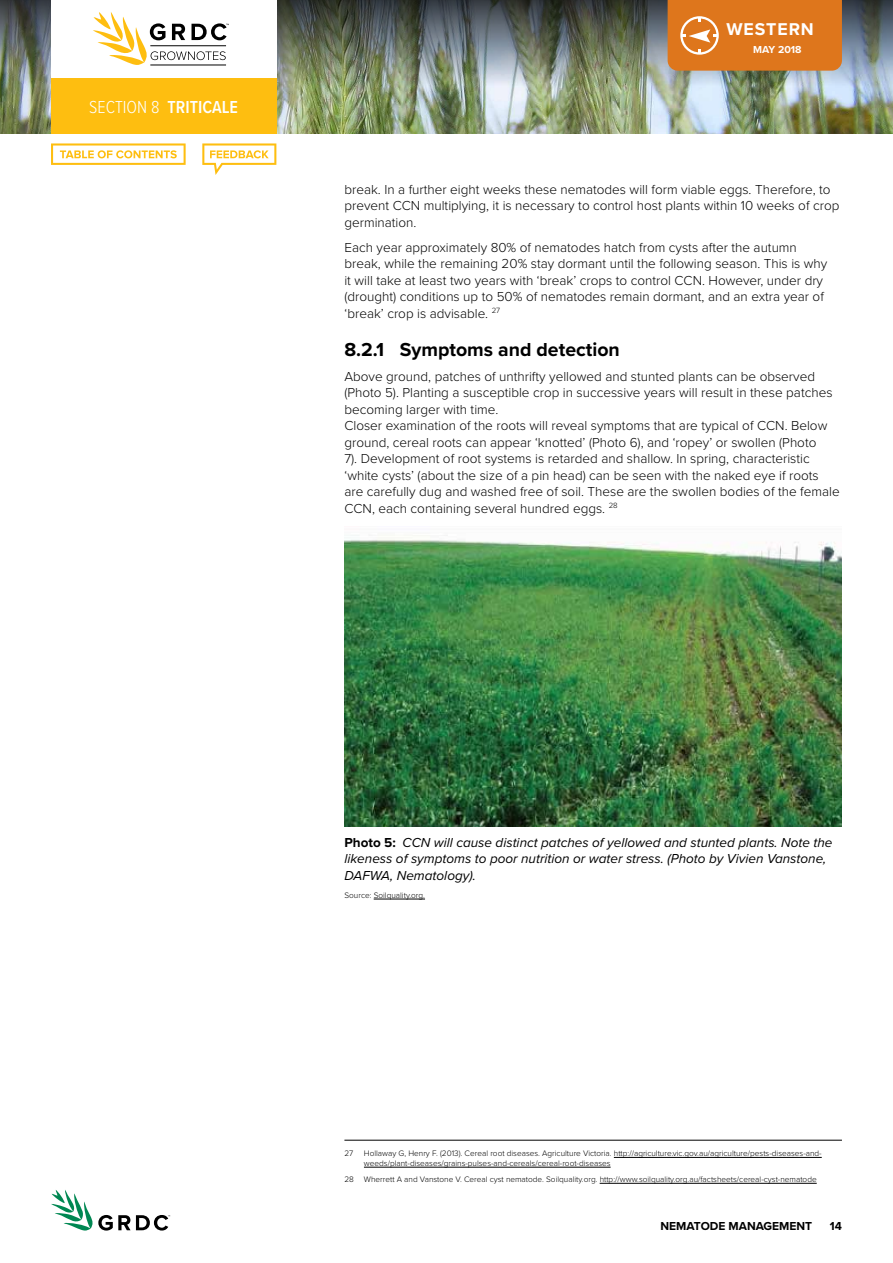
<style>
.page{position:relative;width:893px;height:1263px;background:#fff}
.page>*{position:absolute;margin:0;border:0;box-sizing:border-box;transform-origin:0 0}
.t1{font:700 19.5px "Proxima Nova";color:#000}
.t2{font:600 18px "Proxima Nova Cond";color:#fff}
.t3{font:700 17.7px "Proxima Nova";letter-spacing:.05em;color:#fff}
.t4{font:300 13.5px/16.5px "Proxima Nova";color:#000}
.t5{font:italic 13.5px/16.5px "Proxima Nova";color:#000}
.t6{font:700 12px "Proxima Nova";color:#000}
.t7{font:700 10.5px "Proxima Nova";color:#fff}
.t8{font:300 8.25px/9.8px "Proxima Nova";color:#000}
.s1{font-weight:300}
.s2{font-weight:700;font-style:normal}
</style>
<div class="page">
<img style="left:0;top:117px;width:893px;height:16px">
<img style="left:0;top:0;width:893px;height:117px">
<svg style="left:51px;top:1190px;width:119px;height:41px"></svg>
<div style="left:51px;top:0;width:225px;height:81px;background:#fff"></div>
<div style="left:51px;top:78px;width:225px;height:55px;background:#febe10"></div>
<div style="left:668px;top:0;width:174px;height:71px;background:#de761c"></div>
<hr style="left:150px;top:65px;width:76px;height:1px;background:#000">
<svg style="left:93px;top:12px;width:136px;height:53px"></svg>
<hr style="left:374px;top:899px;width:51px;height:1px;background:#000">
<img style="left:344px;top:535px;width:498px;height:292px">
<hr style="left:344px;top:1140px;width:498px;height:1px;background:#000">
<hr style="left:614px;top:1157px;width:208px;height:1px;background:#000">
<hr style="left:364px;top:1167px;width:247px;height:1px;background:#000">
<hr style="left:600px;top:1183px;width:217px;height:1px;background:#000">
<svg style="left:51px;top:143px;width:135px;height:22px"></svg>
<svg style="left:202px;top:143px;width:74px;height:32px"></svg>
<h2 class="t2" style="left:89px;top:94px;width:96px"><span class="s1">SECTION 8</span> TRITICALE</h2>
<h3 class="t3" style="left:726px;top:19px;width:89px">WESTERN</h3>
<p class="t7" style="left:753px;top:41px;width:50px">MAY 2018</p>
<p class="t4" style="left:344px;top:180px;width:496px">break. In a further eight weeks these nematodes will form viable eggs. Therefore, to prevent CCN multiplying, it is necessary to control host plants within 10 weeks of crop germination.</p>
<p class="t4" style="left:344px;top:238px;width:484px">Each year approximately 80% of nematodes hatch from cysts after the autumn break, while the remaining 20% stay dormant until the following season. This is why it will take at least two years with ‘break’ crops to control CCN. However, under dry (drought) conditions up to 50% of nematodes remain dormant, and an extra year of ‘break’ crop is advisable. <sup>27</sup></p>
<h1 class="t1" style="left:344px;top:334px;width:277px">8.2.1 SYMPTOMS AND DETECTION</h1>
<p class="t4" style="left:344px;top:367px;width:497px">Above ground, patches of unthrifty yellowed and stunted plants can be observed (Photo 5). Planting a susceptible crop in successive years will result in these patches becoming larger with time.<br>Closer examination of the roots will reveal symptoms that are typical of CCN. Below ground, cereal roots can appear ‘knotted’ (Photo 6), and ‘ropey’ or swollen (Photo<br>7). Development of root systems is retarded and shallow. In spring, characteristic ‘white cysts’ (about the size of a pin head) can be seen with the naked eye if roots are carefully dug and washed free of soil. These are the swollen bodies of the female CCN, each containing several hundred eggs. <sup>28</sup></p>
<p class="t5" style="left:344px;top:833px;width:490px"><span class="s2">PHOTO 5:</span> CCN will cause distinct patches of yellowed and stunted plants. Note the likeness of symptoms to poor nutrition or water stress. (Photo by Vivien Vanstone,<br>DAFWA, Nematology).</p>
<p class="t8" style="left:344px;top:890px;width:82px">Source: Soilquality.org.</p>
<p class="t8" style="left:344px;top:1148px;width:10px">27</p>
<p class="t8" style="left:364px;top:1148px;width:459px">Hollaway G, Henry F. (2013). Cereal root diseases. Agriculture Victoria. http://agriculture.vic.gov.au/agriculture/pests-diseases-and&shy;weeds/plant-diseases/grains-pulses-and-cereals/cereal-root-diseases</p>
<p class="t8" style="left:344px;top:1174px;width:474px">28 Wherrett A and Vanstone V. Cereal cyst nematode. Soilquality.org. http://www.soilquality.org.au/factsheets/cereal-cyst-nematode</p>
<p class="t6" style="left:660px;top:1217px;width:153px">NEMATODE MANAGEMENT</p>
<p class="t6" style="left:830px;top:1217px;width:14px">14</p>
</div>
